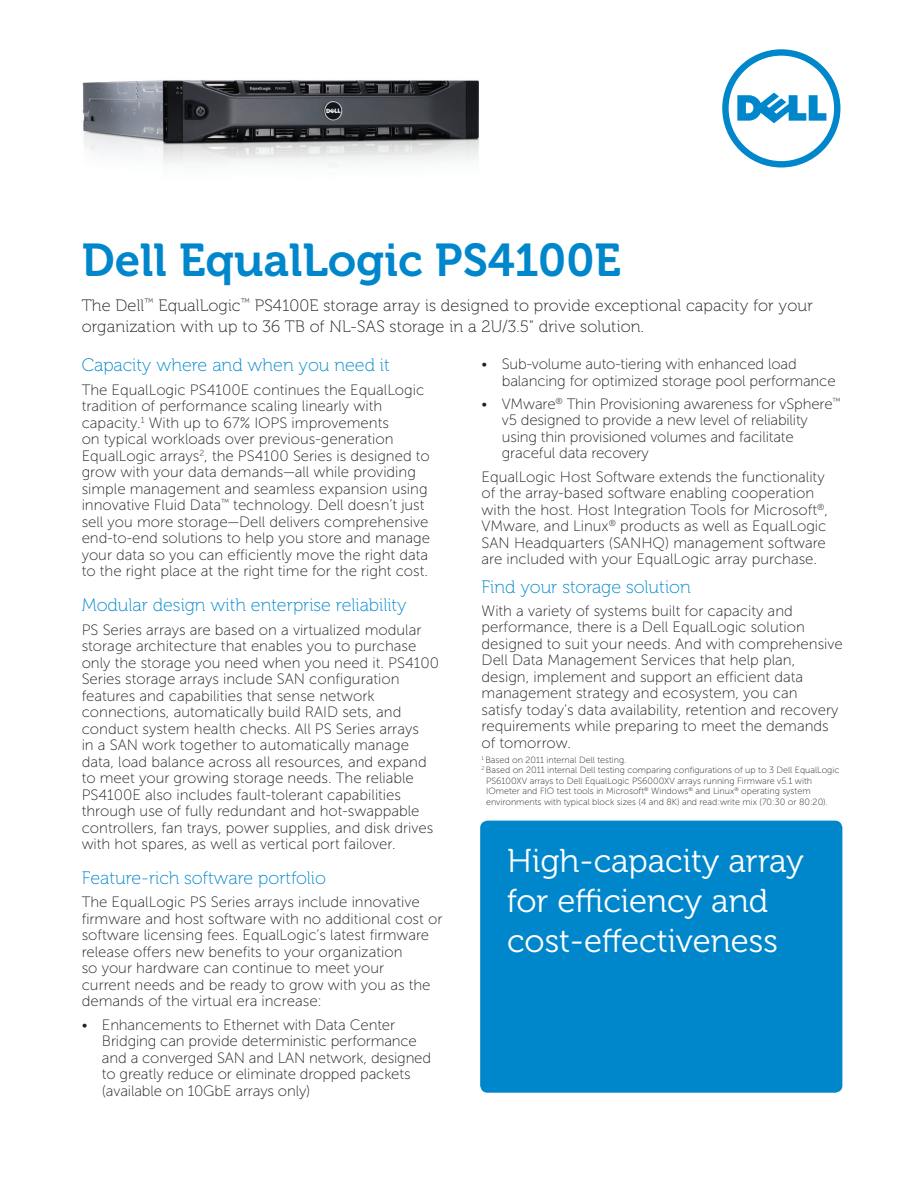
<style>
.page{position:relative;width:918px;height:1188px;background:#fff}
.page>*{position:absolute;margin:0;border:0;box-sizing:border-box;transform-origin:0 0}
.Header__main__Serif{font:45.9px "Museo For Dell 700";color:#0087cb}
.Color_Box_Head{font:33px/39.6px "Museo For Dell 300";color:#fff}
.Paragraph_Head_Level{font:18px "Museo For Dell 100";color:#0087cb}
.Paragraph_Style_1{font:18px "Museo For Dell 100";color:#0087cb}
.Intro_Statement{font:16.5px/21px "Museo For Dell 100";letter-spacing:.01em;color:#231f20}
.Paragraph_Style_1-2{font:15px/16.5px "Museo Sans For Dell 100";color:#231f20}
.Bulleted_List_San_Mu{font:15px/16.5px "Museo Sans For Dell 100";letter-spacing:-.01em;color:#231f20}
.Birdseed{font:9px/10.5px "Museo Sans For Dell 100";color:#231f20}
</style>
<div class="page">
<img style="left:82px;top:80px;width:397px;height:87px">
<div style="left:480px;top:821px;width:362px;height:272px;background:#0087cb;border-radius:7px"></div>
<svg style="left:722px;top:49px;width:118px;height:119px"></svg>
<p class="Header__main__Serif" style="left:82px;top:235px;width:541px">Dell EqualLogic PS4100E</p>
<p class="Intro_Statement" style="left:82px;top:295px;width:733px">The Dell<sup>™</sup> EqualLogic<sup>™</sup> PS4100E storage array is designed to provide exceptional capacity for your organization with up to 36 TB of NL-SAS storage in a 2U/3.5" drive solution.</p>
<p class="Paragraph_Head_Level" style="left:82px;top:356px;width:310px">Capacity where and when you need it</p>
<p class="Paragraph_Style_1-2" style="left:82px;top:381px;width:350px">The EqualLogic PS4100E continues the EqualLogic tradition of performance scaling linearly with capacity.<sup>1</sup> With up to 67% IOPS improvements<br>on typical workloads over previous-generation EqualLogic arrays<sup>2</sup>, the PS4100 Series is designed to grow with your data demands—all while providing simple management and seamless expansion using innovative Fluid Data<sup>™</sup> technology. Dell doesn’t just sell you more storage—Dell delivers comprehensive end-to-end solutions to help you store and manage your data so you can efficiently move the right data to the right place at the right time for the right cost.</p>
<p class="Paragraph_Head_Level" style="left:82px;top:596px;width:326px">Modular design with enterprise reliability</p>
<p class="Paragraph_Style_1-2" style="left:82px;top:621px;width:359px">PS Series arrays are based on a virtualized modular storage architecture that enables you to purchase only the storage you need when you need it. PS4100<br>Series storage arrays include SAN configuration features and capabilities that sense network connections, automatically build RAID sets, and conduct system health checks. All PS Series arrays<br>in a SAN work together to automatically manage data, load balance across all resources, and expand to meet your growing storage needs. The reliable PS4100E also includes fault-tolerant capabilities through use of fully redundant and hot-swappable controllers, fan trays, power supplies, and disk drives with hot spares, as well as vertical port failover.</p>
<p class="Paragraph_Head_Level" style="left:82px;top:868px;width:246px">Feature-rich software portfolio</p>
<p class="Paragraph_Style_1-2" style="left:82px;top:894px;width:362px">The EqualLogic PS Series arrays include innovative firmware and host software with no additional cost or software licensing fees. EqualLogic’s latest firmware release offers new benefits to your organization<br>so your hardware can continue to meet your<br>current needs and be ready to grow with you as the demands of the virtual era increase:</p>
<p class="Bulleted_List_San_Mu" style="left:102px;top:1016px;width:331px;text-indent:-20px">• Enhancements to Ethernet with Data Center Bridging can provide deterministic performance and a converged SAN and LAN network, designed to greatly reduce or eliminate dropped packets (available on 10GbE arrays only)</p>
<p class="Bulleted_List_San_Mu" style="left:502px;top:356px;width:335px;text-indent:-20px">• Sub-volume auto-tiering with enhanced load balancing for optimized storage pool performance</p>
<p class="Bulleted_List_San_Mu" style="left:502px;top:396px;width:340px;text-indent:-20px">• VMware<sup>®</sup> Thin Provisioning awareness for vSphere<sup>™ </sup>v5 designed to provide a new level of reliability using thin provisioned volumes and facilitate graceful data recovery</p>
<p class="Paragraph_Style_1-2" style="left:482px;top:468px;width:348px">EqualLogic Host Software extends the functionality of the array-based software enabling cooperation with the host. Host Integration Tools for Microsoft<sup>®</sup>, VMware, and Linux<sup>®</sup> products as well as EqualLogic SAN Headquarters (SANHQ) management software are included with your EqualLogic array purchase.</p>
<p class="Paragraph_Style_1" style="left:482px;top:577px;width:211px">Find your storage solution</p>
<p class="Paragraph_Style_1-2" style="left:482px;top:603px;width:363px">With a variety of systems built for capacity and performance, there is a Dell EqualLogic solution designed to suit your needs. And with comprehensive Dell Data Management Services that help plan, design, implement and support an efficient data management strategy and ecosystem, you can<br>satisfy today’s data availability, retention and recovery requirements while preparing to meet the demands of tomorrow.</p>
<p class="Birdseed" style="left:482px;top:755px;width:146px"><sup>1</sup> Based on 2011 internal Dell testing.</p>
<p class="Birdseed" style="left:486px;top:765px;width:355px;text-indent:-4px"><sup>2</sup> Based on 2011 internal Dell testing comparing configurations of up to 3 Dell EqualLogic PS6100XV arrays to Dell EqualLogic PS6000XV arrays running Firmware v5.1 with IOmeter and FIO test tools in Microsoft<sup>®</sup> Windows<sup>®</sup> and Linux<sup>®</sup> operating system environments with typical block sizes (4 and 8K) and read:write mix (70:30 or 80:20).</p>
<p class="Color_Box_Head" style="left:507px;top:842px;width:298px">High-capacity array for efficiency and cost-effectiveness</p>
</div>
